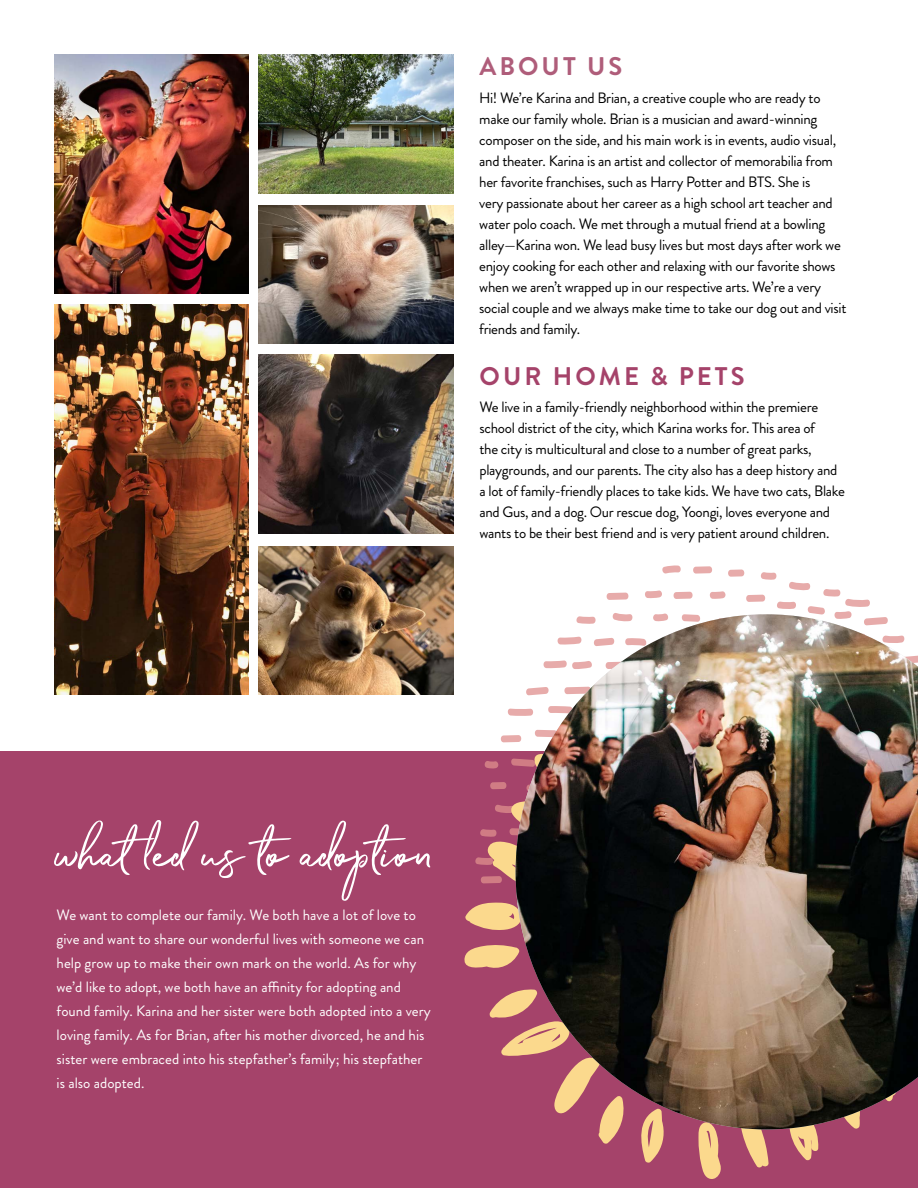
<style>
.page{position:relative;width:918px;height:1188px;background:#fff}
.page>*{position:absolute;margin:0;border:0;box-sizing:border-box;transform-origin:0 0}
.t1{font:94.5px "The Saturday Clean";color:#fff}
.t2{font:700 25.5px "Brandon Grotesque";letter-spacing:.12em;color:#a5436a}
.t3{font:700 25.5px "Brandon Grotesque";letter-spacing:.12em;color:#af5d7a}
.t4{font:15px/21px "Brandon Grotesque";letter-spacing:-.02em;color:#000}
.t5{font:15px/24px "Brandon Grotesque";color:#fff}
</style>
<div class="page">
<div style="left:0;top:751px;width:918px;height:437px;background:#a5436a"></div>
<svg style="left:789px;top:1129px;width:30px;height:32px"></svg>
<svg style="left:741px;top:1129px;width:28px;height:39px"></svg>
<svg style="left:698px;top:1129px;width:23px;height:50px"></svg>
<svg style="left:641px;top:1129px;width:23px;height:34px"></svg>
<svg style="left:489px;top:992px;width:130px;height:152px"></svg>
<svg style="left:464px;top:945px;width:52px;height:23px"></svg>
<svg style="left:465px;top:902px;width:51px;height:28px"></svg>
<svg style="left:475px;top:565px;width:395px;height:319px"></svg>
<img style="left:259px;top:54px;width:194px;height:140px">
<img style="left:54px;top:54px;width:194px;height:240px">
<img style="left:259px;top:206px;width:194px;height:137px">
<img style="left:259px;top:355px;width:194px;height:178px">
<img style="left:54px;top:305px;width:194px;height:390px">
<img style="left:516px;top:614px;width:402px;height:515px">
<img style="left:259px;top:546px;width:194px;height:149px">
<h2 class="t3" style="left:479px;top:48px;width:144px">ABOUT US</h2>
<p class="t4" style="left:479px;top:87px;width:369px">Hi! We’re Karina and Brian, a creative couple who are ready to make our family whole. Brian is a musician and award-winning composer on the side, and his main work is in events, audio visual, and theater. Karina is an artist and collector of memorabilia from her favorite franchises, such as Harry Potter and BTS. She is<br>very passionate about her career as a high school art teacher and water polo coach. We met through a mutual friend at a bowling alley—Karina won. We lead busy lives but most days after work we enjoy cooking for each other and relaxing with our favorite shows when we aren’t wrapped up in our respective arts. We’re a very social couple and we always make time to take our dog out and visit friends and family.</p>
<h2 class="t2" style="left:480px;top:358px;width:266px">OUR HOME &amp; PETS</h2>
<p class="t4" style="left:479px;top:397px;width:367px">We live in a family-friendly neighborhood within the premiere school district of the city, which Karina works for. This area of<br>the city is multicultural and close to a number of great parks, playgrounds, and our parents. The city also has a deep history and a lot of family-friendly places to take kids. We have two cats, Blake and Gus, and a dog. Our rescue dog, Yoongi, loves everyone and wants to be their best friend and is very patient around children.</p>
<h1 class="t1" style="left:57px;top:779px;width:381px">what led us to adoption</h1>
<p class="t5" style="left:57px;top:903px;width:376px">We want to complete our family. We both have a lot of love to give and want to share our wonderful lives with someone we can help grow up to make their own mark on the world. As for why we’d like to adopt, we both have an affinity for adopting and found family. Karina and her sister were both adopted into a very loving family. As for Brian, after his mother divorced, he and his sister were embraced into his stepfather’s family; his stepfather is also adopted.</p>
</div>
